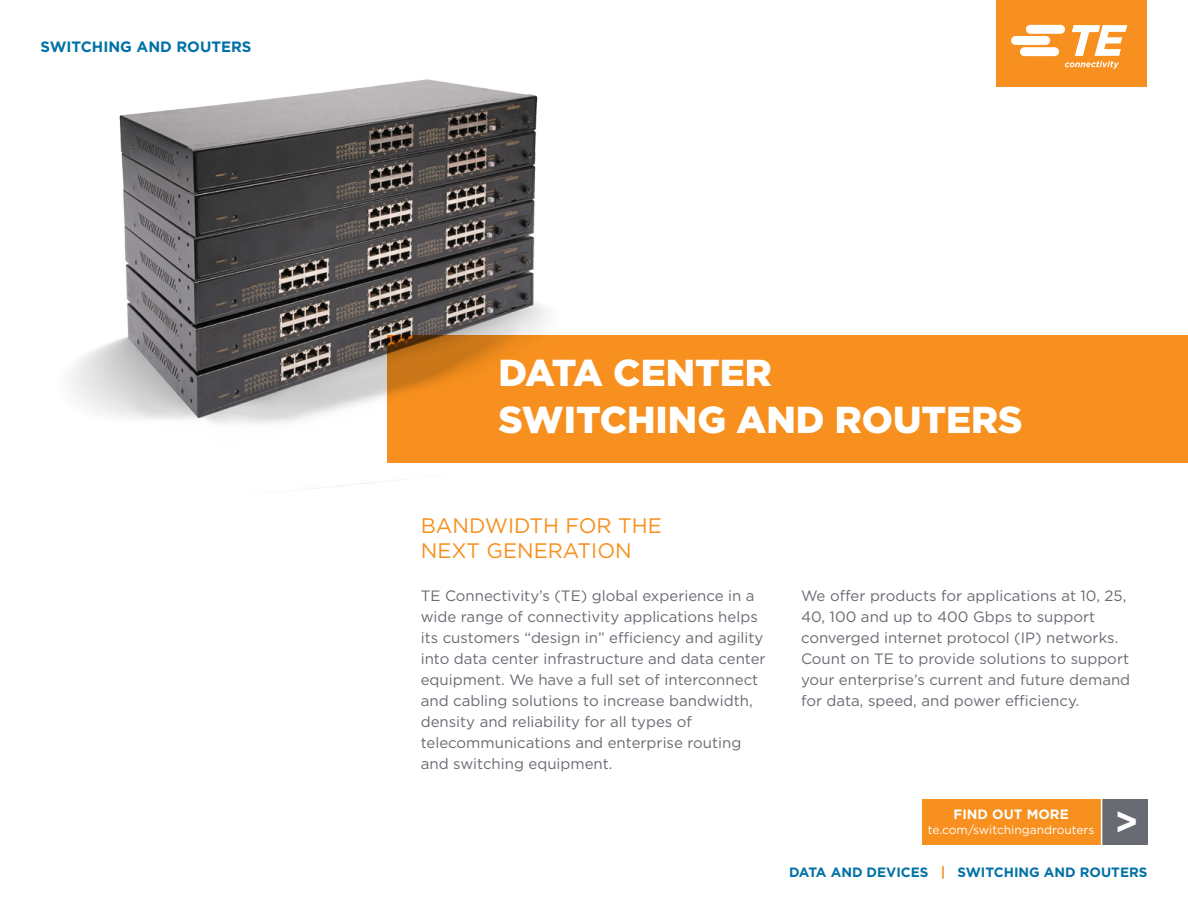
<style>
.page{position:relative;width:1188px;height:918px;background:#fff}
.page>*{position:absolute;margin:0;border:0;box-sizing:border-box;transform-origin:0 0}
.t1{font:900 37.5px/46.5px "Gotham";color:#fff}
.t2{font:700 37.5px "Gotham";color:#fff}
.t3{font:21px/25.2px "Gotham";color:#f7901e}
.t4{font:15px/21px "Gotham";color:#696b73}
.t5{font:700 15px "Gotham";color:#0071a6}
.t6{font:700 13.5px "Gotham";color:#0071a6}
.t7{font:700 13.5px "Gotham";color:#fff}
.t8{font:12px "Gotham";color:#fff}
.s1{color:#f7901e}
</style>
<div class="page">
<img style="left:71px;top:79px;width:505px;height:411px">
<div style="left:387px;top:335px;width:801px;height:127px;background:#f7901e"></div>
<div style="left:922px;top:799px;width:180px;height:45px;background:#f7901e"></div>
<div style="left:1102px;top:799px;width:46px;height:45px;background:#696b73"></div>
<hr style="left:1101px;top:789px;width:1px;height:62px;background:#fff">
<div style="left:996px;top:0;width:151px;height:87px;background:#f7901e"></div>
<svg style="left:1011px;top:25px;width:116px;height:44px"></svg>
<p class="t5" style="left:40px;top:37px;width:213px">SWITCHING AND ROUTERS</p>
<h1 class="t1" style="left:498px;top:349px;width:526px">DATA CENTER<br>SWITCHING AND ROUTERS</h1>
<h2 class="t3" style="left:421px;top:513px;width:243px">BANDWIDTH FOR THE<br>NEXT GENERATION</h2>
<p class="t4" style="left:421px;top:584px;width:346px">TE Connectivity’s (TE) global experience in a wide range of connectivity applications helps its customers “design in” efficiency and agility into data center infrastructure and data center equipment. We have a full set of interconnect and cabling solutions to increase bandwidth, density and reliability for all types of telecommunications and enterprise routing and switching equipment.</p>
<p class="t4" style="left:801px;top:584px;width:331px">We offer products for applications at 10, 25, 40, 100 and up to 400 Gbps to support converged internet protocol (IP) networks.<br>Count on TE to provide solutions to support your enterprise’s current and future demand for data, speed, and power efficiency.</p>
<p class="t7" style="left:954px;top:805px;width:117px">FIND OUT MORE</p>
<p class="t8" style="left:928px;top:822px;width:168px">te.com/switchingandrouters</p>
<h1 class="t2" style="left:1114px;top:797px;width:25px">&gt;</h1>
<p class="t6" style="left:789px;top:864px;width:360px">DATA AND DEVICES <span class="s1">|</span> SWITCHING AND ROUTERS</p>
</div>
